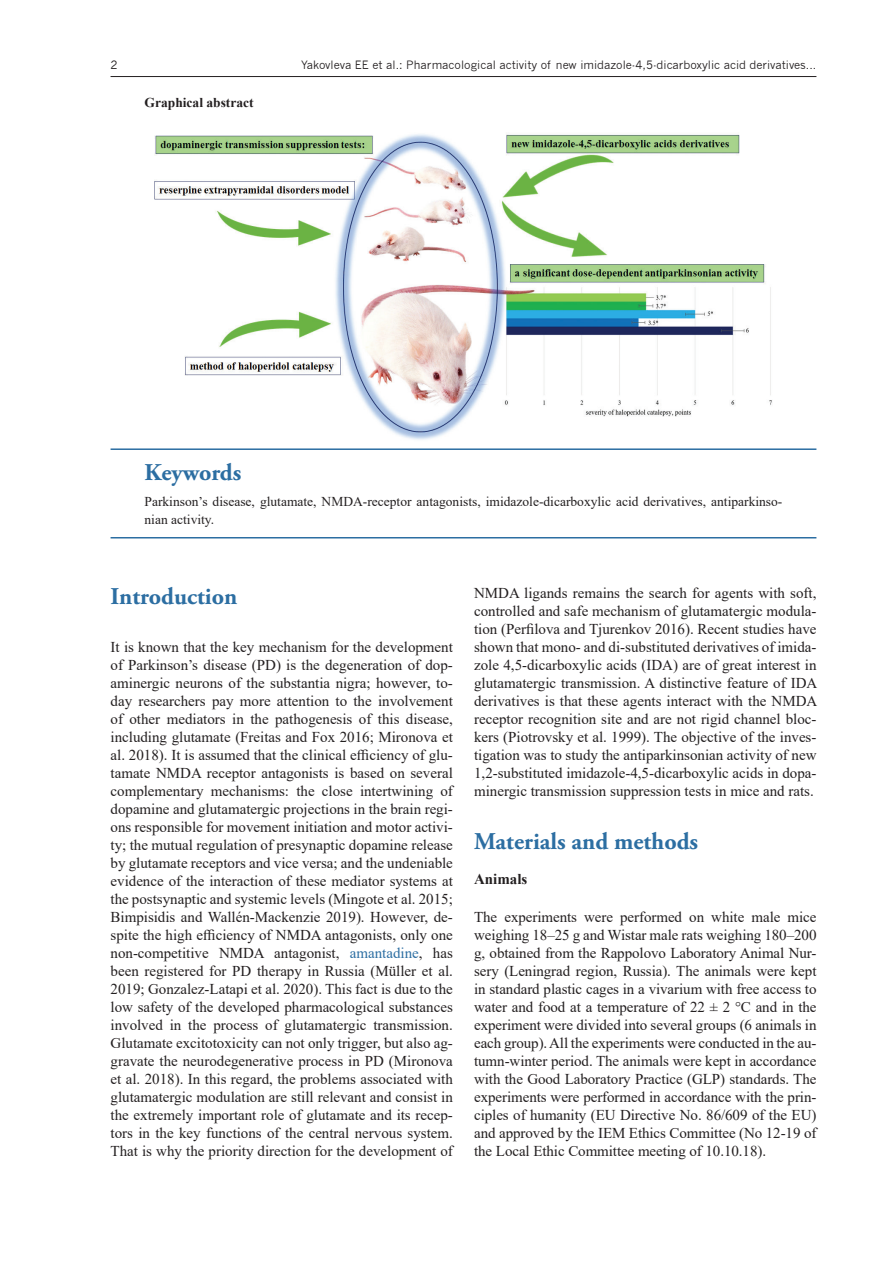
<style>
.page{position:relative;width:893px;height:1263px;background:#fff}
.page>*{position:absolute;margin:0;border:0;box-sizing:border-box;transform-origin:0 0}
.ZAG_1{font:700 24px "Adobe Garamond Pro";color:#2c6ea2}
.keywords_text2{font:700 24px "Adobe Garamond Pro";color:#2c6ea2}
.normal_0{font:15px/18px "Times New Roman";color:#231f20;text-align:justify}
.ZAG_2{font:700 15px "Times New Roman";color:#231f20}
.keywords{font:13.5px/18px "Times New Roman";color:#231f20}
.Abstract_text{font:700 13.5px "Times New Roman";color:#231f20}
.t1{font:11.25px "News Gothic";color:#231f20}
.s1{color:#2c6ea2}
</style>
<div class="page">
<hr style="left:111px;top:76px;width:705px;height:1px;background:#231f20">
<hr style="left:111px;top:448px;width:705px;height:2px;background:#2c6ea2">
<hr style="left:111px;top:537px;width:705px;height:1px;background:#2c6ea2">
<img style="left:155px;top:134px;width:617px;height:306px">
<p class="t1" style="left:111px;top:58px;width:9px">2</p>
<p class="t1" style="left:301px;top:58px;width:517px">Yakovleva EE et al.: Pharmacological activity of new imidazole-4,5-dicarboxylic acid derivatives...</p>
<p class="Abstract_text" style="left:145px;top:93px;width:111px">Graphical abstract</p>
<p class="keywords_text2" style="left:145px;top:458px;width:98px">Keywords</p>
<p class="keywords" style="left:145px;top:492px;width:639px">Parkinson’s disease, glutamate, NMDA-receptor antagonists, imidazole-dicarboxylic acid derivatives, antiparkinso&shy;nian activity.</p>
<p class="ZAG_1" style="left:111px;top:582px;width:128px">Introduction</p>
<p class="normal_0" style="left:111px;top:637px;width:344px">It is known that the key mechanism for the development of Parkinson’s disease (PD) is the degeneration of dop&shy;aminergic neurons of the substantia nigra; however, to&shy;day researchers pay more attention to the involvement of other mediators in the pathogenesis of this disease, including glutamate (Freitas and Fox 2016; Mironova et al. 2018). It is assumed that the clinical efficiency of glu&shy;tamate NMDA receptor antagonists is based on several complementary mechanisms: the close intertwining of dopamine and glutamatergic projections in the brain regi&shy;ons responsible for movement initiation and motor activi&shy;ty; the mutual regulation of presynaptic dopamine release by glutamate receptors and vice versa; and the undeniable evidence of the interaction of these mediator systems at the postsynaptic and systemic levels (Mingote et al. 2015; Bimpisidis and Wallén-Mackenzie 2019). However, de&shy;spite the high efficiency of NMDA antagonists, only one non-competitive NMDA antagonist, <span class="s1">amantadine</span>, has been registered for PD therapy in Russia (Müller et al.<br>2019; Gonzalez-Latapi et al. 2020). This fact is due to the low safety of the developed pharmacological substances involved in the process of glutamatergic transmission.<br>Glutamate excitotoxicity can not only trigger, but also ag&shy;gravate the neurodegenerative process in PD (Mironova et al. 2018). In this regard, the problems associated with glutamatergic modulation are still relevant and consist in the extremely important role of glutamate and its recep&shy;tors in the key functions of the central nervous system.<br>That is why the priority direction for the development of</p>
<p class="normal_0" style="left:474px;top:583px;width:345px">NMDA ligands remains the search for agents with soft, controlled and safe mechanism of glutamatergic modula&shy;tion (Perfilova and Tjurenkov 2016). Recent studies have shown that mono- and di-substituted derivatives of imida&shy;zole 4,5-dicarboxylic acids (IDA) are of great interest in glutamatergic transmission. A distinctive feature of IDA derivatives is that these agents interact with the NMDA receptor recognition site and are not rigid channel bloc&shy;kers (Piotrovsky et al. 1999). The objective of the inves&shy;tigation was to study the antiparkinsonian activity of new 1,2-substituted imidazole-4,5-dicarboxylic acids in dopa&shy;minergic transmission suppression tests in mice and rats.</p>
<p class="ZAG_1" style="left:474px;top:828px;width:226px">Materials and methods</p>
<p class="ZAG_2" style="left:474px;top:868px;width:55px">Animals</p>
<p class="normal_0" style="left:474px;top:907px;width:344px">The experiments were performed on white male mice weighing 18–25 g and Wistar male rats weighing 180–200 g, obtained from the Rappolovo Laboratory Animal Nur&shy;sery (Leningrad region, Russia). The animals were kept in standard plastic cages in a vivarium with free access to water and food at a temperature of 22 ± 2 °C and in the experiment were divided into several groups (6 animals in each group). All the experiments were conducted in the au&shy;tumn-winter period. The animals were kept in accordance with the Good Laboratory Practice (GLP) standards. The experiments were performed in accordance with the prin&shy;ciples of humanity (EU Directive No. 86/609 of the EU) and approved by the IEM Ethics Committee (No 12-19 of the Local Ethic Committee meeting of 10.10.18).</p>
</div>
